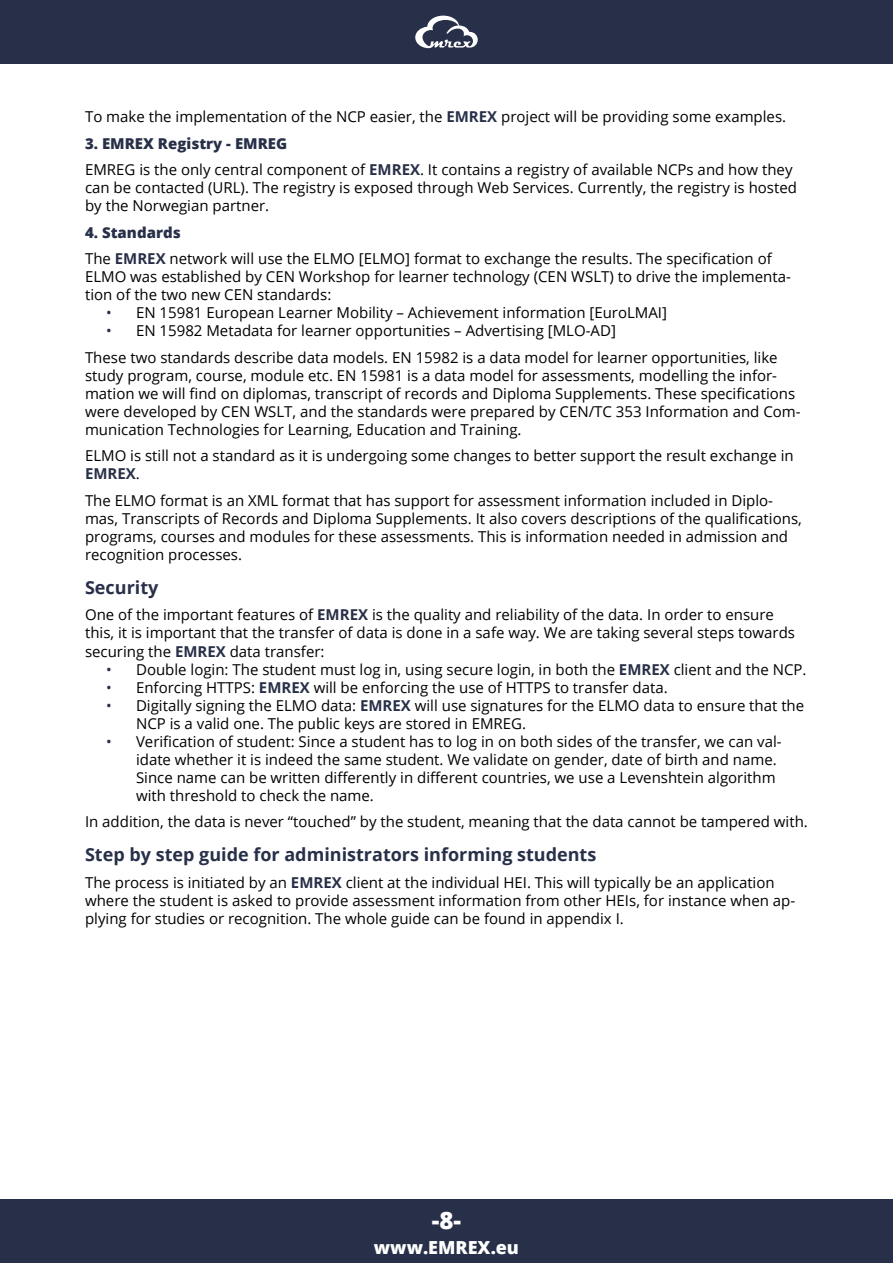
<style>
.page{position:relative;width:893px;height:1263px;background:#fff}
.page>*{position:absolute;margin:0;border:0;box-sizing:border-box;transform-origin:0 0}
.t1{font:800 24px "Open Sans";color:#fff}
.t2{font:700 18px "Open Sans";color:#283049}
.t3{font:800 18px "Open Sans";color:#fff}
.t4{font:15px/18px "Open Sans";color:#000}
.s1{font-weight:700;color:#283049}
.s2{font-weight:800;color:#283049}
.s3{color:#283049}
</style>
<div class="page">
<div style="left:0;top:1199px;width:893px;height:64px;background:#283049"></div>
<div style="left:0;top:0;width:893px;height:64px;background:#283049"></div>
<svg style="left:415px;top:16px;width:63px;height:32px"></svg>
<p class="t4" style="left:85px;top:107px;width:703px">To make the implementation of the NCP easier, the <span class="s1">EMREX</span> project will be providing some examples.</p>
<p class="t4" style="left:85px;top:129px;width:709px;line-height:26.5px"><span class="s2">3. EMREX Registry - EMREG<br></span>EMREG is the only central component of <span class="s1">EMREX</span>. It contains a registry of available NCPs and how they</p>
<p class="t4" style="left:85px;top:178px;width:713px">can be contacted (URL). The registry is exposed through Web Services. Currently, the registry is hosted by the Norwegian partner.</p>
<p class="t4" style="left:85px;top:218px;width:688px;line-height:26.5px"><span class="s2">4. Standards<br></span>The <span class="s1">EMREX</span> network will use the ELMO [ELMO] format to exchange the results. The specification of</p>
<p class="t4" style="left:85px;top:267px;width:707px">ELMO was established by CEN Workshop for learner technology (CEN WSLT) to drive the implementa&shy;tion of the two new CEN standards:</p>
<p class="t4" style="left:106px;top:303px;width:562px"><span class="s3">•</span> EN 15981 European Learner Mobility – Achievement information [EuroLMAI]</p>
<p class="t4" style="left:85px;top:317px;width:694px;line-height:26.5px;text-indent:21px"><span class="s3">•</span> EN 15982 Metadata for learner opportunities – Advertising [MLO-AD]<br>These two standards describe data models. EN 15982 is a data model for learner opportunities, like</p>
<p class="t4" style="left:85px;top:366px;width:717px">study program, course, module etc. EN 15981 is a data model for assessments, modelling the infor&shy;mation we will find on diplomas, transcript of records and Diploma Supplements. These specifications were developed by CEN WSLT, and the standards were prepared by CEN/TC 353 Information and Com&shy;munication Technologies for Learning, Education and Training.</p>
<p class="t4" style="left:85px;top:446px;width:710px">ELMO is still not a standard as it is undergoing some changes to better support the result exchange in<br><span class="s1">EMREX</span>.</p>
<p class="t4" style="left:85px;top:491px;width:718px">The ELMO format is an XML format that has support for assessment information included in Diplo&shy;mas, Transcripts of Records and Diploma Supplements. It also covers descriptions of the qualifications, programs, courses and modules for these assessments. This is information needed in admission and recognition processes.</p>
<p class="t2" style="left:85px;top:575px;width:75px">Security</p>
<p class="t4" style="left:85px;top:606px;width:711px">One of the important features of <span class="s1">EMREX</span> is the quality and reliability of the data. In order to ensure this, it is important that the transfer of data is done in a safe way. We are taking several steps towards securing the <span class="s1">EMREX</span> data transfer:</p>
<p class="t4" style="left:106px;top:660px;width:702px"><span class="s3">•</span> Double login: The student must log in, using secure login, in both the <span class="s1">EMREX</span> client and the NCP.</p>
<p class="t4" style="left:106px;top:678px;width:563px"><span class="s3">•</span> Enforcing HTTPS: <span class="s1">EMREX</span> will be enforcing the use of HTTPS to transfer data.</p>
<p class="t4" style="left:136px;top:696px;width:670px;text-indent:-30px"><span class="s3">•</span> Digitally signing the ELMO data: <span class="s1">EMREX</span> will use signatures for the ELMO data to ensure that the<br>NCP is a valid one. The public keys are stored in EMREG.</p>
<p class="t4" style="left:136px;top:732px;width:647px;text-indent:-30px"><span class="s3">•</span> Verification of student: Since a student has to log in on both sides of the transfer, we can val&shy;idate whether it is indeed the same student. We validate on gender, date of birth and name.<br>Since name can be written differently in different countries, we use a Levenshtein algorithm with threshold to check the name.</p>
<p class="t4" style="left:85px;top:812px;width:724px">In addition, the data is never “touched” by the student, meaning that the data cannot be tampered with.</p>
<p class="t2" style="left:85px;top:842px;width:513px">Step by step guide for administrators informing students</p>
<p class="t4" style="left:85px;top:873px;width:712px">The process is initiated by an <span class="s1">EMREX</span> client at the individual HEI. This will typically be an application where the student is asked to provide assessment information from other HEIs, for instance when ap&shy;plying for studies or recognition. The whole guide can be found in appendix I.</p>
<h1 class="t1" style="left:432px;top:1202px;width:31px">-8-</h1>
<p class="t3" style="left:374px;top:1233px;width:147px">www.EMREX.eu</p>
</div>
